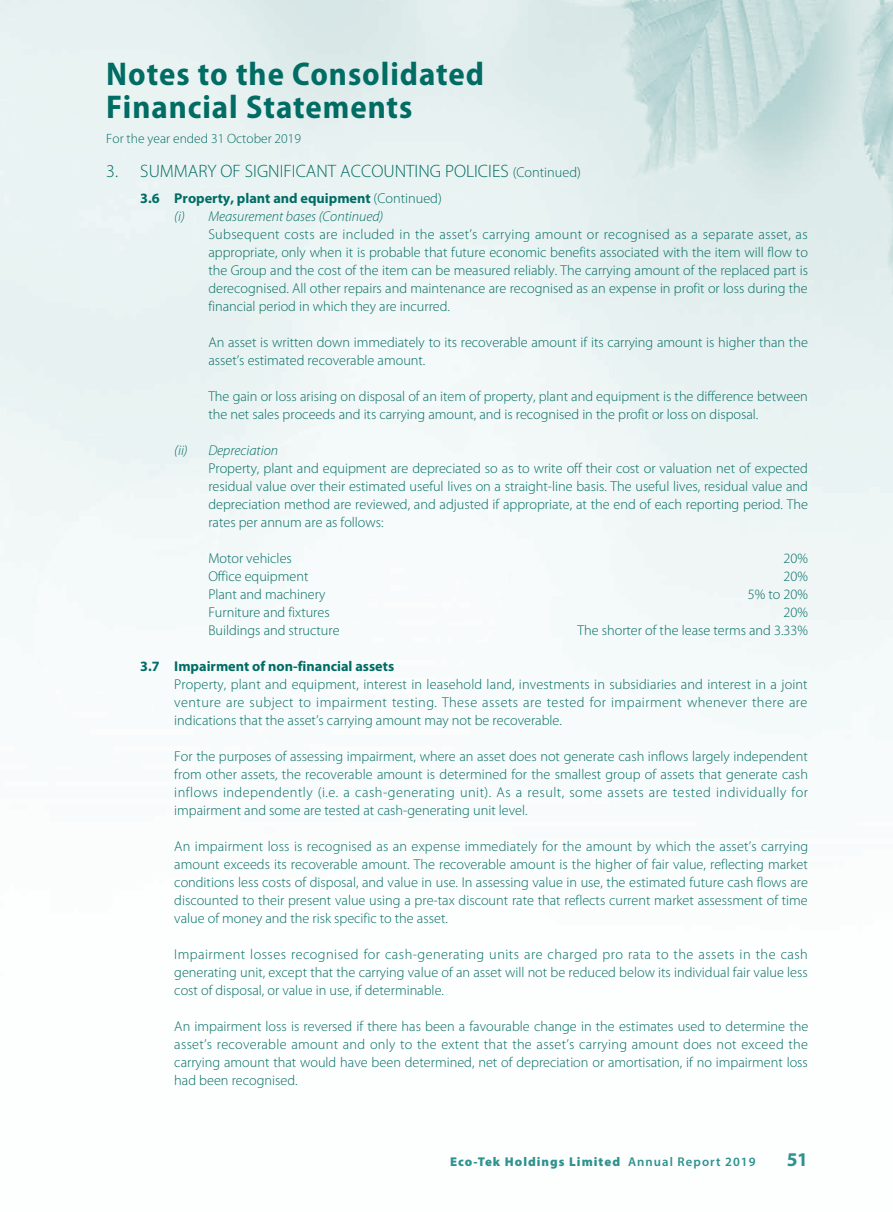
<style>
.page{position:relative;width:893px;height:1212px;background:#fff}
.page>*{position:absolute;margin:0;border:0;box-sizing:border-box;transform-origin:0 0}
.t1{font:700 semi-condensed 33px/33px "Myriad Pro";letter-spacing:.03em;color:#006c64}
.t2{font:700 19.5px "Myriad Pro";color:#2e928f}
.t3{font:300 18px "Myriad Pro";color:#006c64}
.t4{font:300 14.25px/18px "Myriad Pro";color:#006c64;text-align:justify}
.t5{font:italic 300 14.25px/18px "Myriad Pro";color:#006c64}
.t6{font:700 14.25px "Myriad Pro";color:#006c64}
.t7{font:300 13.5px "Myriad Pro";color:#006c64}
.t8{font:900 12.75px "Myriad Pro";letter-spacing:.08em;color:#2e928f}
.s1{font-size:14.25px}
.s2{font-weight:700;font-style:normal}
.s3{font-style:normal}
.s4{font-weight:600}
</style>
<div class="page">
<h1 class="t1" style="left:106px;top:56px;width:379px">Notes to the Consolidated<br>Financial Statements</h1>
<p class="t7" style="left:106px;top:130px;width:196px">For the year ended 31 October 2019</p>
<p class="t3" style="left:106px;top:160px;width:476px">3. SUMMARY OF SIGNIFICANT ACCOUNTING POLICIES <span class="s1">(Continued)</span></p>
<p class="t5" style="left:174px;top:189px;width:269px;text-indent:-34px"><span class="s2">3.6 Property, plant and equipment</span> <span class="s3">(Continued) </span>(i) Measurement bases (Continued)</p>
<p class="t4" style="left:208px;top:225px;width:601px">Subsequent costs are included in the asset’s carrying amount or recognised as a separate asset, as appropriate, only when it is probable that future economic benefits associated with the item will flow to the Group and the cost of the item can be measured reliably. The carrying amount of the replaced part is derecognised. All other repairs and maintenance are recognised as an expense in profit or loss during the financial period in which they are incurred.</p>
<p class="t4" style="left:208px;top:333px;width:601px">An asset is written down immediately to its recoverable amount if its carrying amount is higher than the asset’s estimated recoverable amount.</p>
<p class="t4" style="left:208px;top:387px;width:601px">The gain or loss arising on disposal of an item of property, plant and equipment is the difference between the net sales proceeds and its carrying amount, and is recognised in the profit or loss on disposal.</p>
<p class="t5" style="left:174px;top:441px;width:105px">(ii) Depreciation</p>
<p class="t4" style="left:208px;top:459px;width:601px">Property, plant and equipment are depreciated so as to write off their cost or valuation net of expected residual value over their estimated useful lives on a straight-line basis. The useful lives, residual value and depreciation method are reviewed, and adjusted if appropriate, at the end of each reporting period. The rates per annum are as follows:</p>
<p class="t4" style="left:208px;top:549px;width:85px">Motor vehicles</p>
<p class="t4" style="left:783px;top:549px;width:26px">20%</p>
<p class="t4" style="left:208px;top:567px;width:102px">Office equipment</p>
<p class="t4" style="left:783px;top:567px;width:26px">20%</p>
<p class="t4" style="left:208px;top:585px;width:118px">Plant and machinery</p>
<p class="t4" style="left:748px;top:585px;width:62px">5% to 20%</p>
<p class="t4" style="left:208px;top:603px;width:123px">Furniture and fixtures</p>
<p class="t4" style="left:783px;top:603px;width:26px">20%</p>
<p class="t4" style="left:208px;top:621px;width:133px">Buildings and structure</p>
<p class="t4" style="left:577px;top:621px;width:232px">The shorter of the lease terms and 3.33%</p>
<p class="t6" style="left:140px;top:657px;width:255px">3.7 Impairment of non-financial assets</p>
<p class="t4" style="left:174px;top:675px;width:635px">Property, plant and equipment, interest in leasehold land, investments in subsidiaries and interest in a joint venture are subject to impairment testing. These assets are tested for impairment whenever there are indications that the asset’s carrying amount may not be recoverable.</p>
<p class="t4" style="left:174px;top:747px;width:635px">For the purposes of assessing impairment, where an asset does not generate cash inflows largely independent from other assets, the recoverable amount is determined for the smallest group of assets that generate cash inflows independently (i.e. a cash-generating unit). As a result, some assets are tested individually for impairment and some are tested at cash-generating unit level.</p>
<p class="t4" style="left:174px;top:837px;width:635px">An impairment loss is recognised as an expense immediately for the amount by which the asset’s carrying amount exceeds its recoverable amount. The recoverable amount is the higher of fair value, reflecting market conditions less costs of disposal, and value in use. In assessing value in use, the estimated future cash flows are discounted to their present value using a pre-tax discount rate that reflects current market assessment of time value of money and the risk specific to the asset.</p>
<p class="t4" style="left:174px;top:945px;width:635px">Impairment losses recognised for cash-generating units are charged pro rata to the assets in the cash generating unit, except that the carrying value of an asset will not be reduced below its individual fair value less cost of disposal, or value in use, if determinable.</p>
<p class="t4" style="left:174px;top:1017px;width:635px">An impairment loss is reversed if there has been a favourable change in the estimates used to determine the asset’s recoverable amount and only to the extent that the asset’s carrying amount does not exceed the carrying amount that would have been determined, net of depreciation or amortisation, if no impairment loss had been recognised.</p>
<p class="t8" style="left:450px;top:1153px;width:307px">Eco-Tek Holdings Limited <span class="s4">Annual Report 2019</span></p>
<h2 class="t2" style="left:787px;top:1147px;width:23px">51</h2>
</div>
